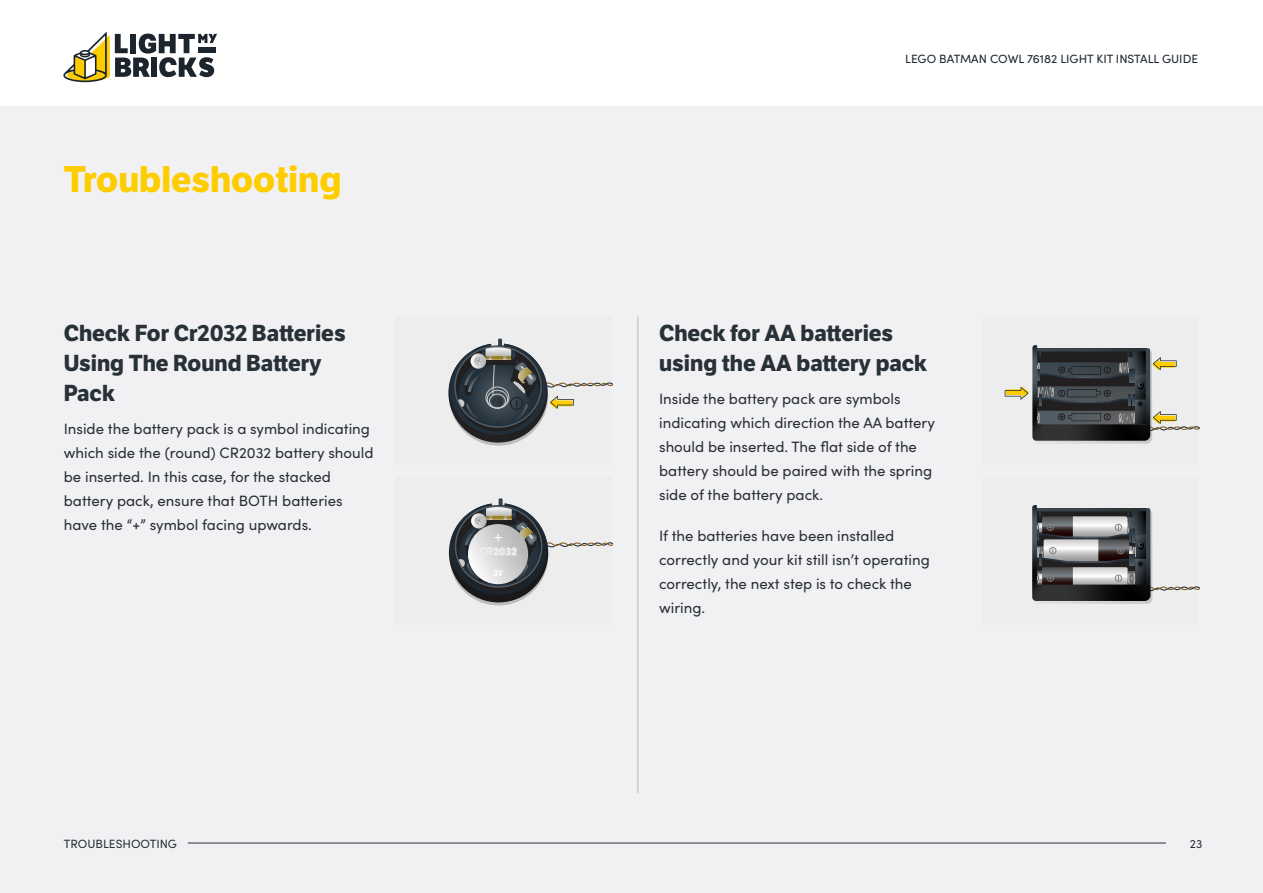
<style>
.page{position:relative;width:1263px;height:893px;background:#fff}
.page>*{position:absolute;margin:0;border:0;box-sizing:border-box;transform-origin:0 0}
.t1{font:700 36px "LFT Etica";color:#fecd00}
.t2{font:700 22.5px/30px "LFT Etica";color:#283038}
.t3{font:15px/24px "Sofia Pro";color:#283038}
.t4{font:12px "Sofia Pro";color:#1c252d}
.t5{font:12px "Sofia Pro";color:#283038}
.t6{font:700 10.8px "Sofia Pro Soft";color:#fff}
</style>
<div class="page">
<svg style="left:63px;top:32px;width:154px;height:50px"></svg>
<div style="left:0;top:106px;width:1263px;height:787px;background:#f1f1f3"></div>
<hr style="left:188px;top:843px;width:978px;height:1px;background:#283038">
<div style="left:395px;top:316px;width:217px;height:149px;background:#ededed"></div>
<svg style="left:448px;top:339px;width:164px;height:107px"></svg>
<div style="left:982px;top:316px;width:217px;height:149px;background:#ededed"></div>
<svg style="left:1005px;top:345px;width:194px;height:99px"></svg>
<div style="left:395px;top:476px;width:217px;height:149px;background:#ededed"></div>
<svg style="left:449px;top:498px;width:163px;height:107px"></svg>
<div style="left:982px;top:476px;width:217px;height:149px;background:#ededed"></div>
<svg style="left:1032px;top:505px;width:167px;height:99px"></svg>
<hr style="left:638px;top:316px;width:1px;height:477px;background:#000">
<h1 class="t1" style="left:64px;top:157px;width:279px">Troubleshooting</h1>
<h2 class="t2" style="left:64px;top:319px;width:283px">Check For Cr2032 Batteries<br>Using The Round Battery<br>Pack</h2>
<p class="t3" style="left:64px;top:416px;width:311px">Inside the battery pack is a symbol indicating which side the (round) CR2032 battery should be inserted. In this case, for the stacked battery pack, ensure that BOTH batteries have the “+” symbol facing upwards.</p>
<p class="t6" style="left:479px;top:543px;width:40px">CR2032</p>
<p class="t4" style="left:905px;top:50px;width:294px">LEGO BATMAN COWL 76182 LIGHT KIT INSTALL GUIDE</p>
<h2 class="t2" style="left:659px;top:319px;width:270px">Check for AA batteries using the AA battery pack</h2>
<p class="t3" style="left:659px;top:386px;width:277px">Inside the battery pack are symbols indicating which direction the AA battery should be inserted. The flat side of the battery should be paired with the spring side of the battery pack.</p>
<p class="t3" style="left:659px;top:523px;width:272px">If the batteries have been installed correctly and your kit still isn’t operating correctly, the next step is to check the wiring.</p>
<p class="t5" style="left:64px;top:835px;width:115px">TROUBLESHOOTING</p>
<p class="t5" style="left:1190px;top:835px;width:14px">23</p>
</div>
